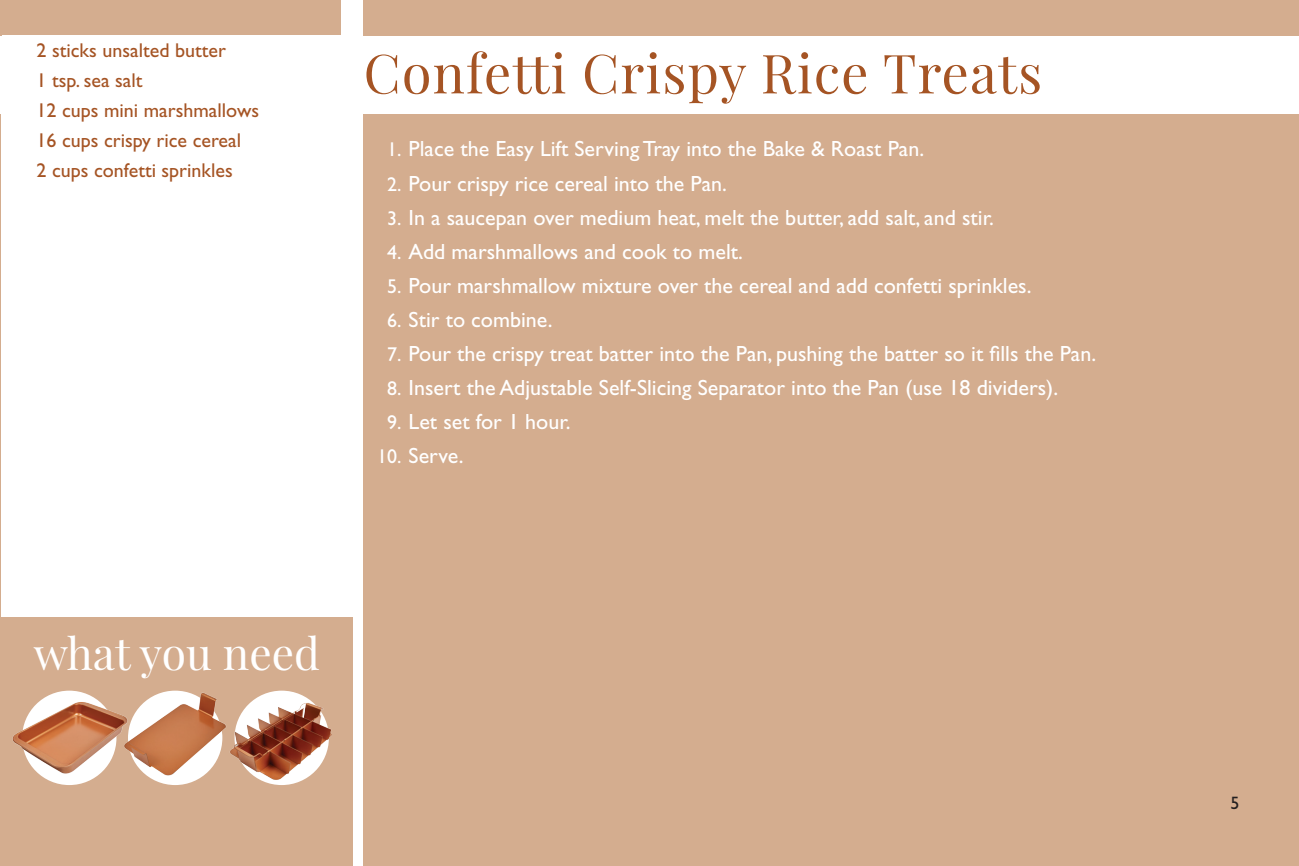
<style>
.page{position:relative;width:1299px;height:866px;background:#fff}
.page>*{position:absolute;margin:0;border:0;box-sizing:border-box;transform-origin:0 0}
.t1{font:54px "Playfair Display";letter-spacing:.02em;color:#a55424}
.t2{font:44.4px "Playfair Display";color:#fff}
.t3{font:22px "Gill Sans Std";color:#fff}
.t4{font:20px/30px "Gill Sans Std";color:#a55424}
.t5{font:18px "Gill Sans Std";color:#231f20}
.s1{font-size:20px}
</style>
<div class="page">
<div style="left:2px;top:0;width:338px;height:35px;background:#d4ad8f"></div>
<div style="left:363px;top:0;width:935px;height:35px;background:#d4ad8f"></div>
<div style="left:363px;top:114px;width:935px;height:751px;background:#d4ad8f"></div>
<hr style="left:0;top:0;width:2px;height:35px;background:#d4ad8f">
<hr style="left:0;top:114px;width:1px;height:751px;background:#d4ad8f">
<div style="left:1px;top:616px;width:352px;height:249px;background:#d4ad8f"></div>
<img style="left:144px;top:690px;width:51px;height:91px">
<img style="left:195px;top:690px;width:137px;height:95px">
<img style="left:12px;top:690px;width:132px;height:95px">
<p class="t4" style="left:37px;top:35px;width:224px">2 sticks unsalted butter<br>1 tsp. sea salt<br>12 cups mini marshmallows<br>16 cups crispy rice cereal<br>2 cups confetti sprinkles</p>
<h1 class="t1" style="left:363px;top:39px;width:680px">Confetti Crispy Rice Treats</h1>
<p class="t3" style="left:387px;top:136px;width:538px"><span class="s1">1.</span> Place the Easy Lift Serving Tray into the Bake &amp; Roast Pan.</p>
<p class="t3" style="left:387px;top:170px;width:341px"><span class="s1">2.</span> Pour crispy rice cereal into the Pan.</p>
<p class="t3" style="left:387px;top:204px;width:608px"><span class="s1">3.</span> In a saucepan over medium heat, melt the butter, add salt, and stir.</p>
<p class="t3" style="left:387px;top:238px;width:357px"><span class="s1">4.</span> Add marshmallows and cook to melt.</p>
<p class="t3" style="left:387px;top:272px;width:646px"><span class="s1">5.</span> Pour marshmallow mixture over the cereal and add confetti sprinkles.</p>
<p class="t3" style="left:387px;top:306px;width:167px"><span class="s1">6.</span> Stir to combine.</p>
<p class="t3" style="left:387px;top:340px;width:710px"><span class="s1">7.</span> Pour the crispy treat batter into the Pan, pushing the batter so it fills the Pan.</p>
<p class="t3" style="left:387px;top:374px;width:672px"><span class="s1">8.</span> Insert the Adjustable Self-Slicing Separator into the Pan (use 18 dividers).</p>
<p class="t3" style="left:387px;top:408px;width:185px"><span class="s1">9.</span> Let set for 1 hour.</p>
<p class="t3" style="left:377px;top:442px;width:88px"><span class="s1">10.</span> Serve.</p>
<h2 class="t2" style="left:34px;top:624px;width:288px">what you need</h2>
<p class="t5" style="left:1230px;top:791px;width:10px">5</p>
</div>
